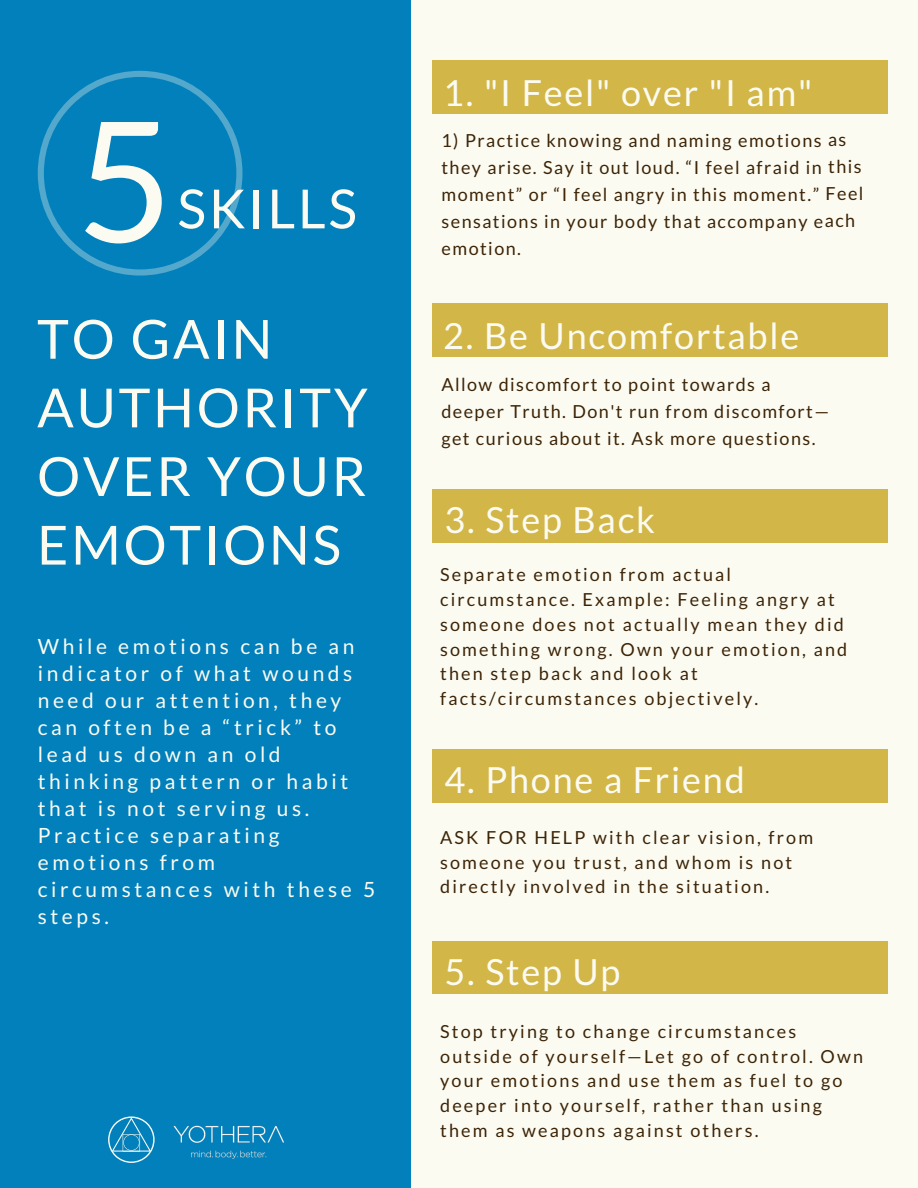
<style>
.page{position:relative;width:918px;height:1188px;background:#fbfbf2}
.page>*{position:absolute;margin:0;border:0;box-sizing:border-box;transform-origin:0 0}
.t1{font:167.55px "Lato";color:#fbfbf2}
.t2{font:54px/68.7px "Lato";letter-spacing:.05em;color:#fbfbf2}
.t3{font:36px "Lato";letter-spacing:.05em;color:#fbfbf2}
.t4{font:21px/27px "Lato";letter-spacing:.17em;color:#fbfbf2}
.t5{font:18px/24.8px "Lato";letter-spacing:.12em;color:#3d2406}
.t6{font:18px/27px "Lato";letter-spacing:.08em;color:#3d2406}
</style>
<div class="page">
<div style="left:0;top:0;width:410px;height:1188px;background:#0280bb"></div>
<div style="left:432px;top:61px;width:456px;height:52px;background:#d2b647"></div>
<div style="left:432px;top:304px;width:456px;height:53px;background:#d2b647"></div>
<div style="left:432px;top:490px;width:456px;height:53px;background:#d2b647"></div>
<div style="left:432px;top:750px;width:456px;height:53px;background:#d2b647"></div>
<div style="left:432px;top:941px;width:456px;height:53px;background:#d2b647"></div>
<img style="left:173px;top:1125px;width:112px;height:34px">
<svg style="left:108px;top:1116px;width:47px;height:47px"></svg>
<svg style="left:38px;top:71px;width:205px;height:205px"></svg>
<h1 class="t1" style="left:76px;top:77px;width:99px">5</h1>
<h2 class="t2" style="left:177px;top:173px;width:181px">SKILLS</h2>
<h2 class="t2" style="left:37px;top:303px;width:332px">TO GAIN<br>AUTHORITY<br>OVER YOUR<br>EMOTIONS</h2>
<p class="t4" style="left:38px;top:632px;width:339px">While emotions can be an indicator of what wounds need our attention, they can often be a “trick” to lead us down an old thinking pattern or habit that is not serving us.<br>Practice separating emotions from circumstances with these 5 steps.</p>
<h3 class="t3" style="left:443px;top:71px;width:371px">1. "I Feel" over "I am"</h3>
<p class="t6" style="left:441px;top:126px;width:424px">1) Practice knowing and naming emotions as they arise. Say it out loud. “I feel afraid in this moment” or “I feel angry in this moment.” Feel sensations in your body that accompany each emotion.</p>
<h3 class="t3" style="left:443px;top:314px;width:358px">2. Be Uncomfortable</h3>
<p class="t6" style="left:441px;top:370px;width:389px">Allow discomfort to point towards a deeper Truth. Don't run from discomfort— get curious about it. Ask more questions.</p>
<h3 class="t3" style="left:444px;top:498px;width:212px">3. Step Back</h3>
<p class="t5" style="left:440px;top:562px;width:409px">Separate emotion from actual circumstance. Example: Feeling angry at someone does not actually mean they did something wrong. Own your emotion, and then step back and look at facts/circumstances objectively.</p>
<h3 class="t3" style="left:444px;top:758px;width:302px">4. Phone a Friend</h3>
<p class="t5" style="left:440px;top:824px;width:375px">ASK FOR HELP with clear vision, from someone you trust, and whom is not directly involved in the situation.</p>
<h3 class="t3" style="left:444px;top:949px;width:178px">5. Step Up</h3>
<p class="t5" style="left:440px;top:1018px;width:424px">Stop trying to change circumstances outside of yourself—Let go of control. Own your emotions and use them as fuel to go deeper into yourself, rather than using them as weapons against others.</p>
</div>
